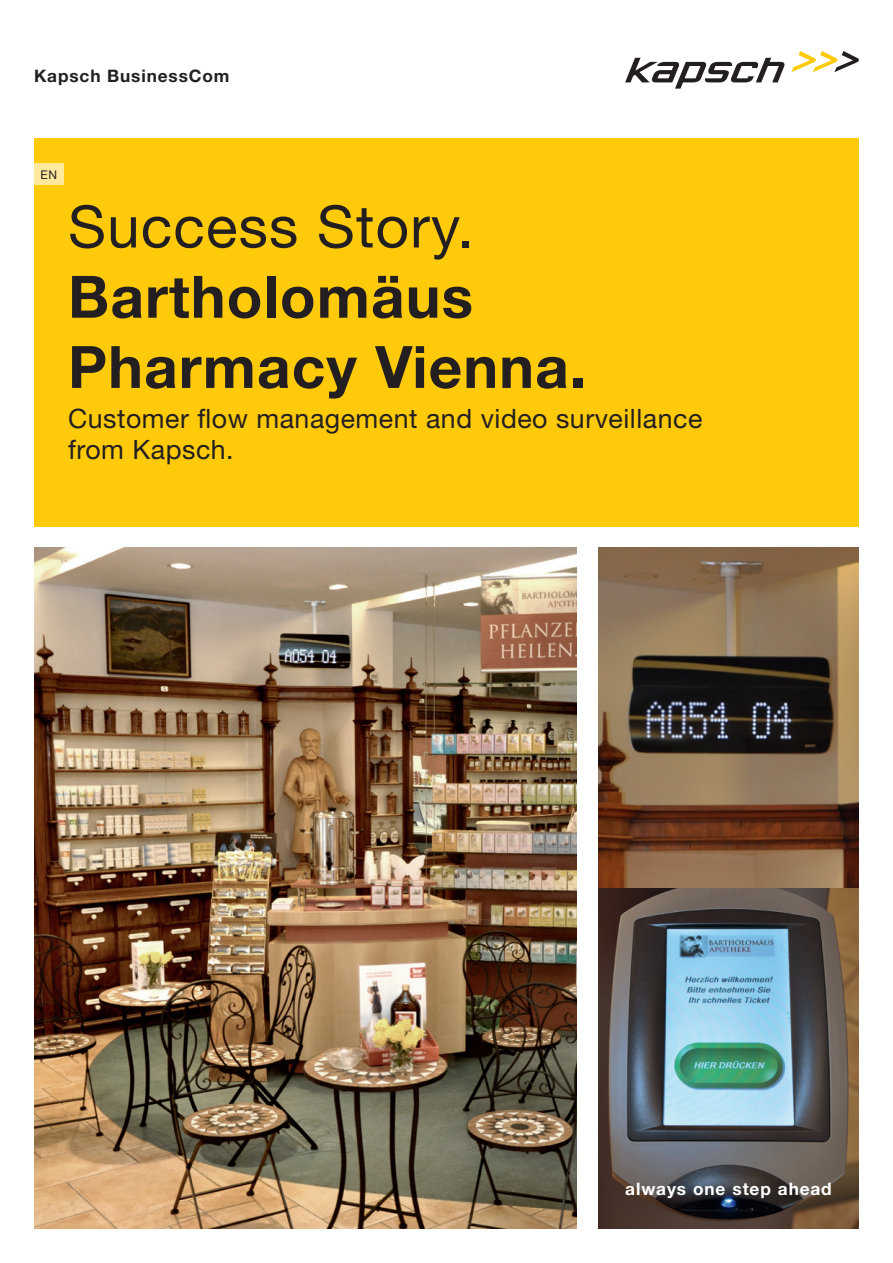
<style>
.page{position:relative;width:893px;height:1263px;background:#fff}
.page>*{position:absolute;margin:0;border:0;box-sizing:border-box;transform-origin:0 0}
.t1{font:700 58.5px/70.2px "Helvetica Neue LT Pro";letter-spacing:.02em;color:#231f20}
.t2{font:58.5px "Helvetica Neue LT Pro";letter-spacing:.02em;color:#231f20}
.t3{font:26.7px/31.5px "Helvetica Neue LT Pro";letter-spacing:.02em;color:#231f20}
.t4{font:700 17.25px "Helvetica Neue LT Pro";letter-spacing:.05em;color:#fff}
.t5{font:700 17.25px "Helvetica Neue LT Pro";letter-spacing:.05em;color:#231f20}
.t6{font:12px "Helvetica Neue LT Pro";color:#231f20}
</style>
<div class="page">
<div style="left:34px;top:138px;width:825px;height:389px;background:#feca0a"></div>
<img style="left:598px;top:548px;width:261px;height:340px">
<img style="left:598px;top:888px;width:261px;height:341px">
<img style="left:34px;top:548px;width:543px;height:681px">
<svg style="left:625px;top:51px;width:234px;height:38px"></svg>
<div style="left:34px;top:164px;width:30px;height:21px;background:#fee99d"></div>
<p class="t5" style="left:34px;top:66px;width:197px">Kapsch BusinessCom</p>
<p class="t6" style="left:41px;top:167px;width:18px">EN</p>
<h1 class="t2" style="left:68px;top:192px;width:407px">Success Story.</h1>
<h1 class="t1" style="left:68px;top:260px;width:520px">Bartholomäus<br>Pharmacy Vienna.</h1>
<p class="t3" style="left:68px;top:402px;width:636px">Customer flow management and video surveillance from Kapsch.</p>
<p class="t4" style="left:625px;top:1178px;width:208px">always one step ahead</p>
</div>
